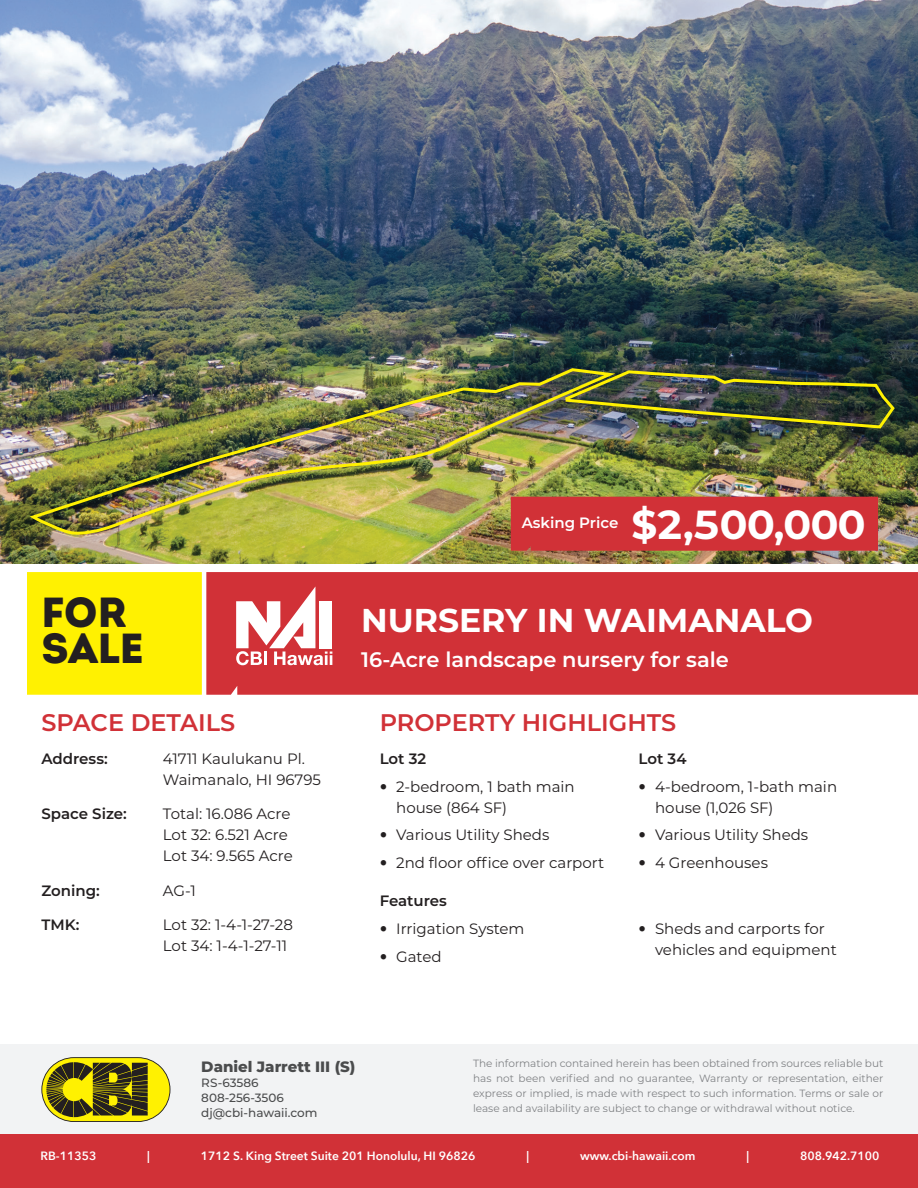
<style>
.page{position:relative;width:918px;height:1188px;background:#fff}
.page>*{position:absolute;margin:0;border:0;box-sizing:border-box;transform-origin:0 0}
.t1{font:900 42px/36px "Intro";color:#231f20}
.t2{font:700 40.5px "Montserrat";letter-spacing:-.03em;color:#fff}
.t3{font:700 33px "Montserrat";color:#fff}
.t4{font:600 24px "Montserrat";color:#d13137}
.t5{font:600 21px "Montserrat";color:#fff}
.t6{font:15px/21px "Montserrat";color:#231f20}
.t7{font:600 15px "Montserrat";color:#231f20}
.t8{font:800 15px "Montserrat";color:#4b4c4d}
.t9{font:600 15px "Montserrat";color:#fff}
.t10{font:600 12px "Avenir Next";color:#fff}
.t11{font:500 12px/15px "Montserrat";color:#4b4c4d}
.t12{font:10.5px/15px "Montserrat";color:#808285;text-align:justify}
.s1{font-family:"Avenir"}
</style>
<div class="page">
<div style="left:0;top:1044px;width:918px;height:144px;background:#f2f3f4"></div>
<div style="left:0;top:1134px;width:918px;height:54px;background:#d13137"></div>
<svg style="left:41px;top:1057px;width:129px;height:65px;background:#98902a"></svg>
<img style="left:0;top:0;width:918px;height:564px">
<div style="left:27px;top:572px;width:175px;height:123px;background:#fff101"></div>
<div style="left:206px;top:572px;width:712px;height:123px;background:#d13137"></div>
<svg style="left:236px;top:586px;width:96px;height:79px"></svg>
<img style="left:26px;top:367px;width:595px;height:171px">
<img style="left:562px;top:369px;width:335px;height:61px">
<div style="left:511px;top:497px;width:367px;height:54px;background:#d13137"></div>
<h1 class="t1" style="left:41px;top:594px;width:104px">FOR<br>SALE</h1>
<p class="t9" style="left:522px;top:512px;width:98px">Asking Price</p>
<h2 class="t2" style="left:631px;top:495px;width:236px">$2,500,000</h2>
<h3 class="t3" style="left:361px;top:597px;width:453px">NURSERY IN WAIMANALO</h3>
<h3 class="t5" style="left:361px;top:644px;width:369px">16-Acre landscape nursery for sale</h3>
<h3 class="t4" style="left:41px;top:706px;width:195px">SPACE DETAILS</h3>
<h3 class="t4" style="left:380px;top:706px;width:298px">PROPERTY HIGHLIGHTS</h3>
<p class="t7" style="left:41px;top:748px;width:68px">Address:</p>
<p class="t6" style="left:163px;top:747px;width:160px">41711 Kaulukanu Pl.<br>Waimanalo, HI 96795</p>
<p class="t7" style="left:41px;top:803px;width:87px">Space Size:</p>
<p class="t6" style="left:163px;top:803px;width:131px">Total: 16.086 Acre<br>Lot 32: 6.521 Acre<br>Lot 34: 9.565 Acre</p>
<p class="t7" style="left:41px;top:880px;width:60px">Zoning:</p>
<p class="t6" style="left:163px;top:879px;width:35px">AG-1</p>
<p class="t7" style="left:41px;top:914px;width:39px">TMK:</p>
<p class="t6" style="left:163px;top:914px;width:132px">Lot 32: 1-4-1-27-28<br>Lot 34: 1-4-1-27-11</p>
<p class="t7" style="left:380px;top:748px;width:48px">Lot 32</p>
<p class="t6" style="left:396px;top:775px;width:180px;text-indent:-16px"><span class="s1">•</span> 2-bedroom, 1 bath main house (864 SF)</p>
<p class="t6" style="left:380px;top:824px;width:171px"><span class="s1">•</span> Various Utility Sheds</p>
<p class="t6" style="left:380px;top:852px;width:226px"><span class="s1">•</span> 2nd floor office over carport</p>
<p class="t7" style="left:639px;top:748px;width:49px">Lot 34</p>
<p class="t6" style="left:655px;top:775px;width:184px;text-indent:-16px"><span class="s1">•</span> 4-bedroom, 1-bath main house (1,026 SF)</p>
<p class="t6" style="left:639px;top:824px;width:171px"><span class="s1">•</span> Various Utility Sheds</p>
<p class="t6" style="left:639px;top:852px;width:131px"><span class="s1">•</span> 4 Greenhouses</p>
<p class="t7" style="left:380px;top:890px;width:69px">Features</p>
<p class="t6" style="left:380px;top:918px;width:146px"><span class="s1">•</span> Irrigation System</p>
<p class="t6" style="left:380px;top:946px;width:63px"><span class="s1">•</span> Gated</p>
<p class="t6" style="left:655px;top:918px;width:183px;text-indent:-16px"><span class="s1">•</span> Sheds and carports for vehicles and equipment</p>
<p class="t8" style="left:201px;top:1055px;width:156px">Daniel Jarrett III (S)</p>
<p class="t11" style="left:201px;top:1074px;width:118px">RS-63586<br>808-256-3506 dj@cbi-hawaii.com</p>
<p class="t12" style="left:473px;top:1056px;width:412px">The information contained herein has been obtained from sources reliable but has not been verified and no guarantee, Warranty or representation, either express or implied, is made with respect to such information. Terms or sale or lease and availability are subject to change or withdrawal without notice.</p>
<p class="t10" style="left:41px;top:1145px;width:57px">RB-11353</p>
<p class="t10" style="left:147px;top:1145px;width:4px">|</p>
<p class="t10" style="left:201px;top:1145px;width:276px">1712 S. King Street Suite 201 Honolulu, HI 96826</p>
<p class="t10" style="left:526px;top:1145px;width:4px">|</p>
<p class="t10" style="left:580px;top:1145px;width:117px">www.cbi-hawaii.com</p>
<p class="t10" style="left:746px;top:1145px;width:4px">|</p>
<p class="t10" style="left:800px;top:1145px;width:81px">808.942.7100</p>
</div>
